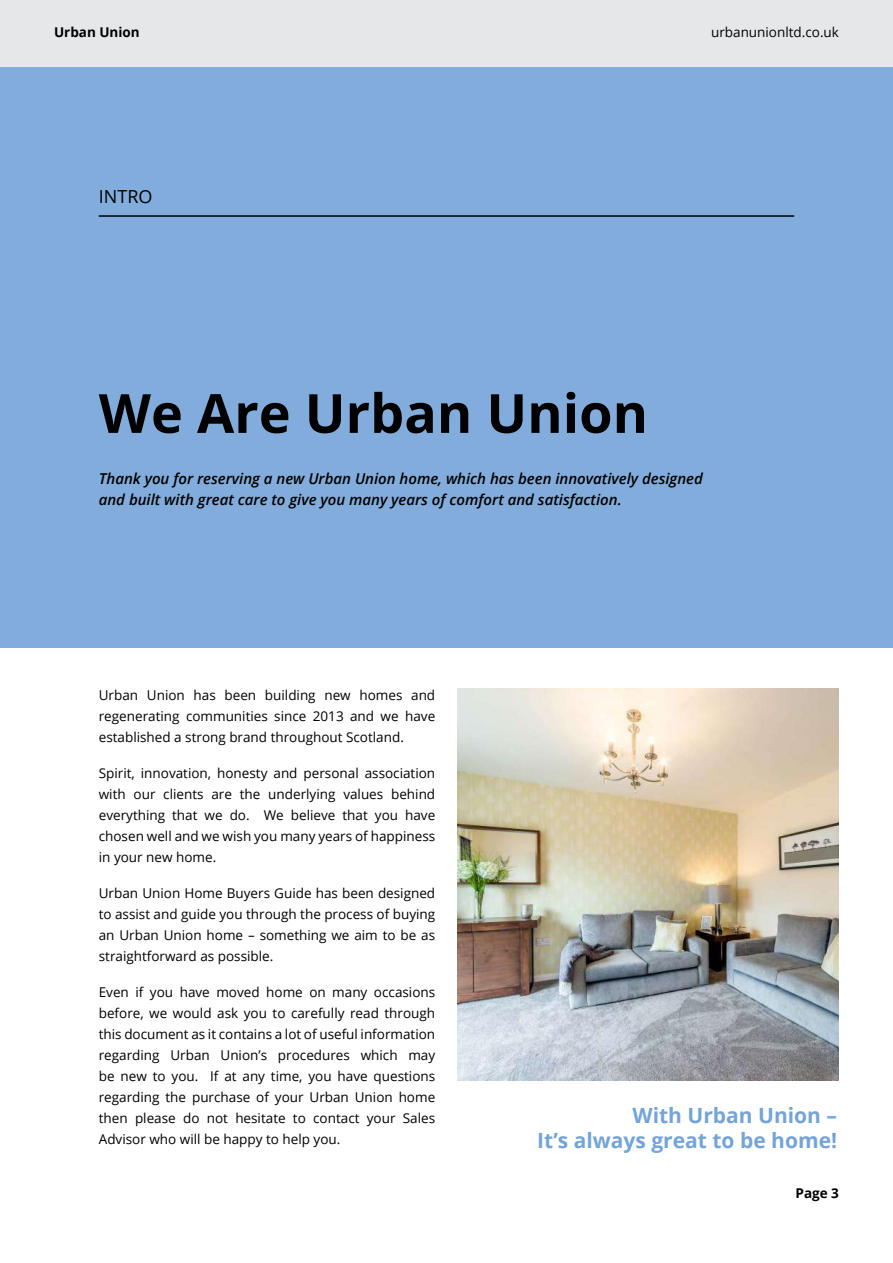
<style>
.page{position:relative;width:893px;height:1263px;background:#fff}
.page>*{position:absolute;margin:0;border:0;box-sizing:border-box;transform-origin:0 0}
.t1{font:700 54px "Open Sans";color:#000}
.t2{font:700 21px/25.2px "Open Sans";color:#74a4d8;text-align:right}
.t3{font:18px "Open Sans";color:#000}
.t4{font:italic 600 15px/21px "Open Sans";color:#000}
.t5{font:13.5px/21px "Open Sans";color:#000;text-align:justify}
.t6{font:700 13.5px "Open Sans";color:#000}
</style>
<div class="page">
<div style="left:0;top:0;width:893px;height:67px;background:#e6e7e8"></div>
<div style="left:0;top:68px;width:893px;height:580px;background:#81acdb"></div>
<hr style="left:99px;top:215px;width:695px;height:2px;background:#000">
<img style="left:458px;top:689px;width:381px;height:391px">
<p class="t6" style="left:54px;top:23px;width:87px">Urban Union</p>
<p class="t5" style="left:711px;top:22px;width:129px">urbanunionltd.co.uk</p>
<h3 class="t3" style="left:99px;top:184px;width:55px">INTRO</h3>
<h1 class="t1" style="left:99px;top:375px;width:551px">We Are Urban Union</h1>
<p class="t4" style="left:99px;top:468px;width:606px">Thank you for reserving a new Urban Union home, which has been innovatively designed and built with great care to give you many years of comfort and satisfaction.</p>
<p class="t5" style="left:99px;top:684px;width:338px">Urban Union has been building new homes and regenerating communities since 2013 and we have established a strong brand throughout Scotland.</p>
<p class="t5" style="left:99px;top:762px;width:338px">Spirit, innovation, honesty and personal association with our clients are the underlying values behind everything that we do. We believe that you have chosen well and we wish you many years of happiness in your new home.</p>
<p class="t5" style="left:99px;top:882px;width:338px">Urban Union Home Buyers Guide has been designed to assist and guide you through the process of buying an Urban Union home – something we aim to be as straightforward as possible.</p>
<p class="t5" style="left:99px;top:981px;width:338px">Even if you have moved home on many occasions before, we would ask you to carefully read through this document as it contains a lot of useful information regarding Urban Union’s procedures which may be new to you. If at any time, you have questions regarding the purchase of your Urban Union home then please do not hesitate to contact your Sales Advisor who will be happy to help you.</p>
<h2 class="t2" style="left:537px;top:1102px;width:301px">With Urban Union –<br>It’s always great to be home!</h2>
<p class="t6" style="left:795px;top:1184px;width:45px">Page 3</p>
</div>
